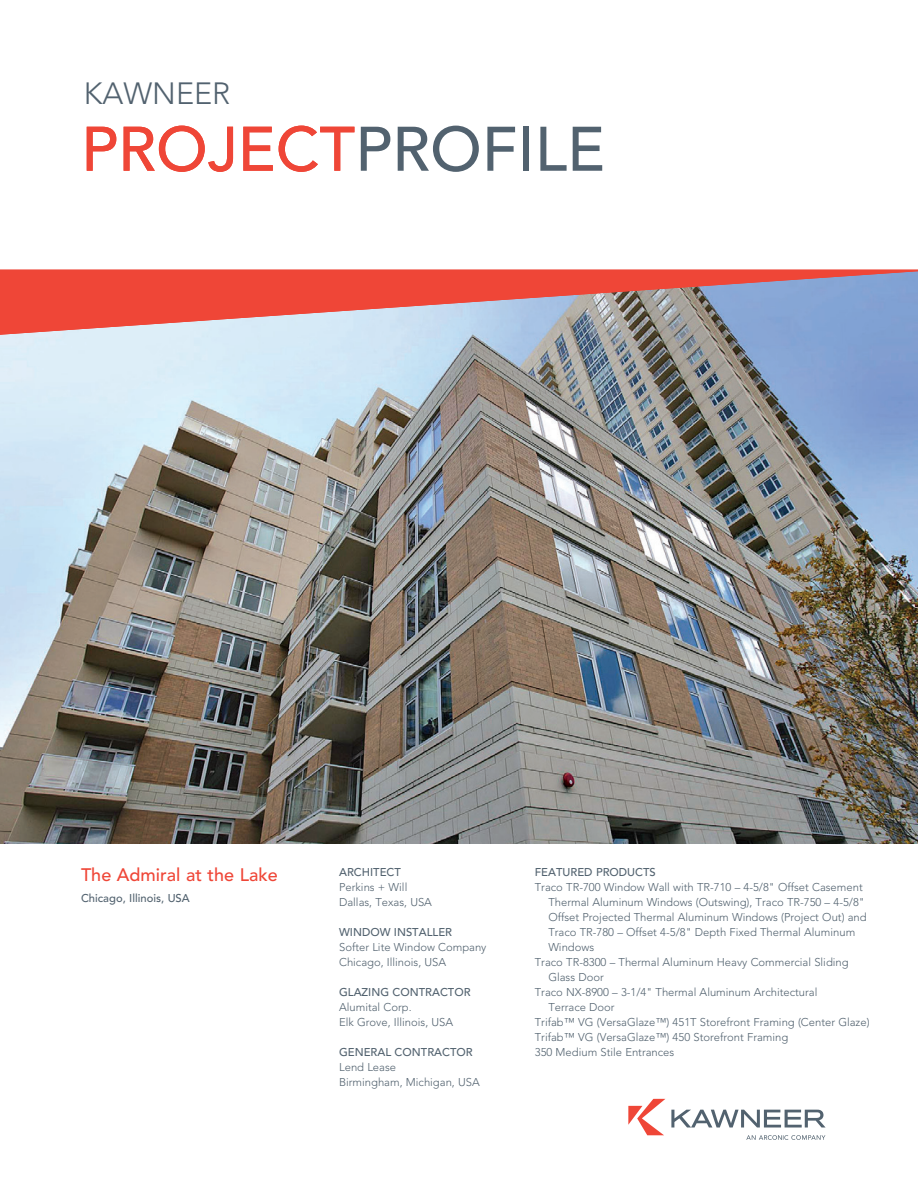
<style>
.page{position:relative;width:918px;height:1188px;background:#fff}
.page>*{position:absolute;margin:0;border:0;box-sizing:border-box;transform-origin:0 0}
.t1{font:500 62.25px "Avenir";color:#ef4637}
.t2{font:300 30.45px "Avenir";color:#52626f}
.t3{font:500 18px "Avenir";color:#ef4637}
.t4{font:300 11.25px/15px "Avenir";color:#52626f}
.t5{font:500 11.25px "Avenir";color:#52626f}
.s1{color:#52626f}
</style>
<div class="page">
<img style="left:0;top:336px;width:918px;height:508px">
<svg style="left:0;top:269px;width:918px;height:67px;background:#c97e82"></svg>
<svg style="left:628px;top:1099px;width:37px;height:36px"></svg>
<svg style="left:671px;top:1110px;width:155px;height:18px"></svg>
<svg style="left:746px;top:1135px;width:79px;height:5px"></svg>
<p class="t2" style="left:84px;top:76px;width:148px">KAWNEER</p>
<p class="t1" style="left:81px;top:113px;width:525px">PROJECT<span class="s1">PROFILE</span></p>
<p class="t3" style="left:81px;top:865px;width:198px">The Admiral at the Lake</p>
<p class="t5" style="left:81px;top:892px;width:110px">Chicago, Illinois, USA</p>
<p class="t5" style="left:339px;top:866px;width:63px">ARCHITECT</p>
<p class="t4" style="left:339px;top:880px;width:70px">Perkins + Will</p>
<p class="t4" style="left:339px;top:895px;width:94px">Dallas, Texas, USA</p>
<p class="t5" style="left:339px;top:926px;width:115px">WINDOW INSTALLER</p>
<p class="t4" style="left:339px;top:940px;width:149px">Softer Lite Window Company</p>
<p class="t4" style="left:339px;top:955px;width:109px">Chicago, Illinois, USA</p>
<p class="t5" style="left:339px;top:986px;width:133px">GLAZING CONTRACTOR</p>
<p class="t4" style="left:339px;top:1000px;width:74px">Alumital Corp.</p>
<p class="t4" style="left:339px;top:1015px;width:116px">Elk Grove, Illinois, USA</p>
<p class="t5" style="left:339px;top:1046px;width:135px">GENERAL CONTRACTOR</p>
<p class="t4" style="left:339px;top:1060px;width:58px">Lend Lease</p>
<p class="t4" style="left:339px;top:1075px;width:142px">Birmingham, Michigan, USA</p>
<p class="t5" style="left:535px;top:866px;width:122px">FEATURED PRODUCTS</p>
<p class="t4" style="left:548px;top:880px;width:320px;text-indent:-14px">Traco TR-700 Window Wall with TR-710 – 4-5/8" Offset Casement Thermal Aluminum Windows (Outswing), Traco TR-750 – 4-5/8" Offset Projected Thermal Aluminum Windows (Project Out) and Traco TR-780 – Offset 4-5/8" Depth Fixed Thermal Aluminum Windows</p>
<p class="t4" style="left:548px;top:955px;width:302px;text-indent:-14px">Traco TR-8300 – Thermal Aluminum Heavy Commercial Sliding<br>Glass Door</p>
<p class="t4" style="left:548px;top:985px;width:271px;text-indent:-14px">Traco NX-8900 – 3-1/4" Thermal Aluminum Architectural<br>Terrace Door</p>
<p class="t4" style="left:535px;top:1015px;width:336px">Trifab™ VG (VersaGlaze™) 451T Storefront Framing (Center Glaze)</p>
<p class="t4" style="left:535px;top:1030px;width:255px">Trifab™ VG (VersaGlaze™) 450 Storefront Framing</p>
<p class="t4" style="left:535px;top:1045px;width:141px">350 Medium Stile Entrances</p>
</div>
